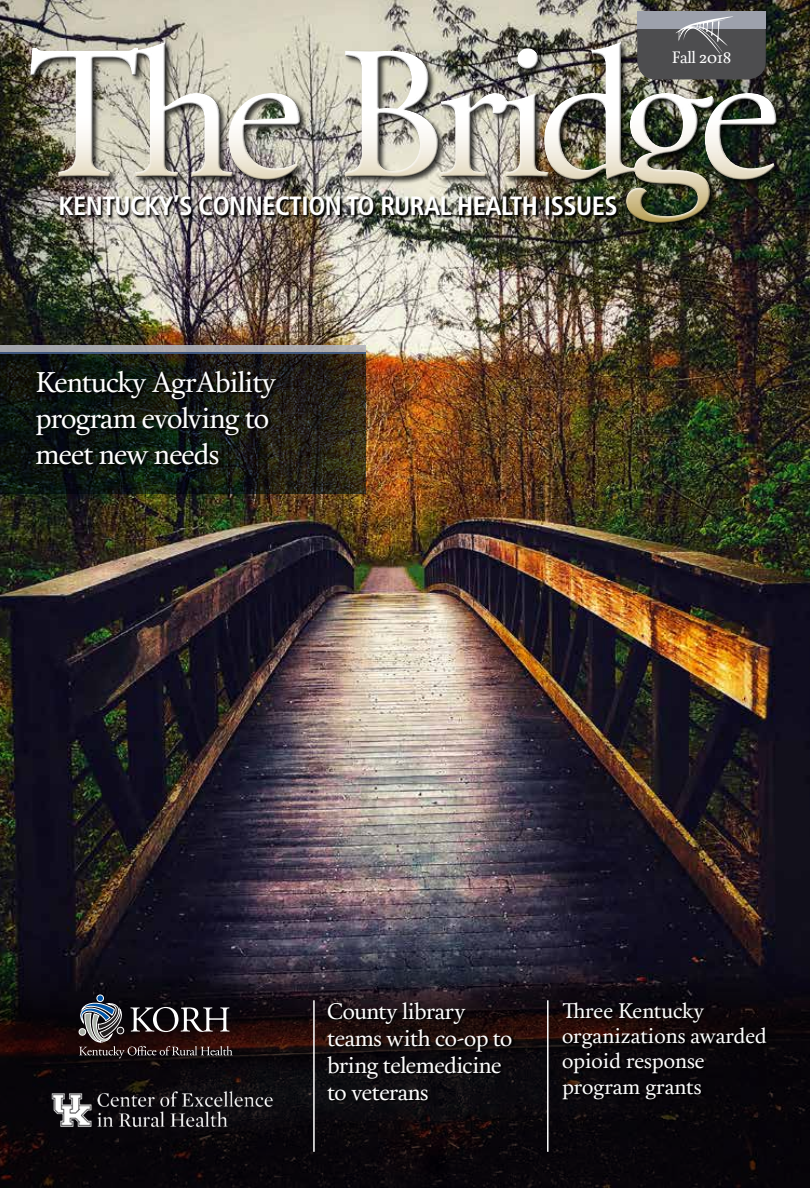
<style>
.page{position:relative;width:810px;height:1188px;background:#fff}
.page>*{position:absolute;margin:0;border:0;box-sizing:border-box;transform-origin:0 0}
.t1{font:28.5px/36px "Calendas Plus";letter-spacing:-.03em;color:#fff}
.t2{font:700 condensed 26.4px "Frutiger LT Std";letter-spacing:-.02em;color:#fff}
.t3{font:22.5px/27px "Calendas Plus";letter-spacing:-.02em;color:#fff}
.t4{font:21px/25.5px "Calendas Plus";color:#fff}
.t5{font:16.5px "Calendas Plus";letter-spacing:-.02em;color:#fff}
</style>
<div class="page">
<img style="left:0;top:0;width:810px;height:924px">
<svg style="left:0;top:924px;width:810px;height:264px;background:#130f17"></svg>
<div style="left:29px;top:41px;width:756px;height:190px;background:#000;opacity:.75"></div>
<div style="left:28px;top:41px;width:751px;height:184px;background:#000;opacity:.75"></div>
<svg style="left:328px;top:1002px;width:186px;height:101px;background:#120b0d"></svg>
<svg style="left:563px;top:1002px;width:207px;height:100px;background:#0b0609"></svg>
<div style="left:637px;top:13px;width:129px;height:66px;background:#4d4d4f;border-radius:18px"></div>
<div style="left:637px;top:12px;width:129px;height:17px;background:#9da1ac"></div>
<svg style="left:675px;top:16px;width:58px;height:42px"></svg>
<hr style="left:313px;top:1000px;width:2px;height:152px;background:#fff">
<hr style="left:547px;top:1000px;width:2px;height:152px;background:#fff">
<svg style="left:0;top:346px;width:366px;height:7px;background:#999ca6"></svg>
<svg style="left:0;top:353px;width:366px;height:141px;background:#1b1d15"></svg>
<img style="left:60px;top:195px;width:560px;height:24px">
<svg style="left:37px;top:371px;width:243px;height:98px;background:#0f1510"></svg>
<div style="left:97px;top:995px;width:7px;height:7px;background:#0054a6;border-radius:50%"></div>
<div style="left:97px;top:995px;width:7px;height:7px;border:1px solid #fff;border-radius:50%"></div>
<svg style="left:79px;top:1001px;width:154px;height:57px;background:#41383b"></svg>
<img style="left:46px;top:1086px;width:232px;height:46px">
<p class="t2" style="left:58px;top:190px;width:561px">KENTUCKY’S CONNECTION TO RURAL HEALTH ISSUES</p>
<p class="t5" style="left:672px;top:46px;width:61px">Fall 2018</p>
<h1 class="t1" style="left:36px;top:363px;width:242px">Kentucky AgrAbility program evolving to meet new needs</h1>
<p class="t3" style="left:327px;top:996px;width:187px">County library teams with co-op to bring telemedicine to veterans</p>
<p class="t4" style="left:562px;top:996px;width:206px">Three Kentucky organizations awarded opioid response program grants</p>
</div>
